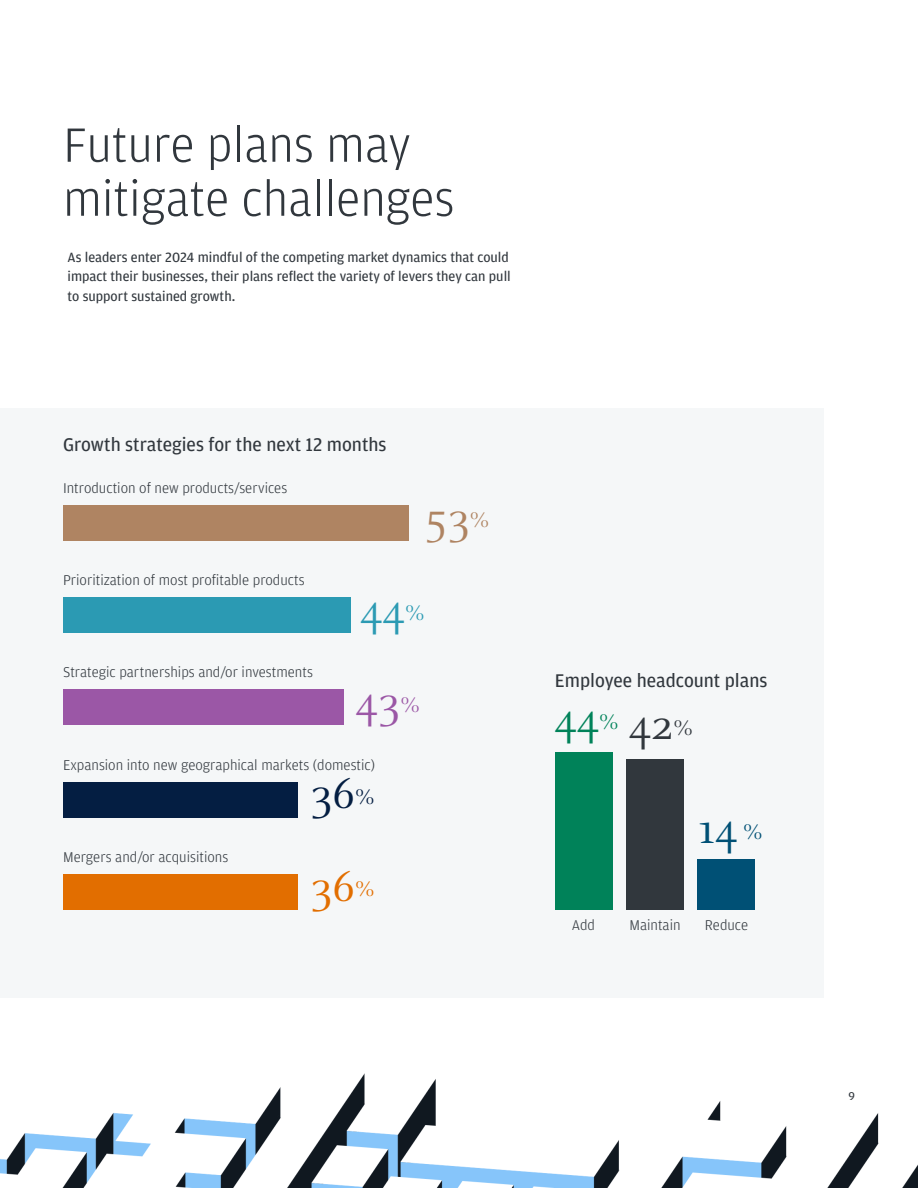
<style>
.page{position:relative;width:918px;height:1188px;background:#fff}
.page>*{position:absolute;margin:0;border:0;box-sizing:border-box;transform-origin:0 0}
.t1{font:300 51px/54px "Amplitude";color:#31373d}
.t2{font:46.5px "Celeste OT";color:#008259}
.t3{font:46.5px "Celeste OT";color:#af8462}
.t4{font:46.5px "Celeste OT";color:#2b9ab3}
.t5{font:46.5px "Celeste OT";color:#9b57a6}
.t6{font:46.5px "Celeste OT";color:#041e42}
.t7{font:46.5px "Celeste OT";color:#e26e00}
.t8{font:46.5px "Celeste OT";color:#005075}
.t9{font:19.5px "Amplitude";color:#31373d}
.t10{font:300 15px "Amplitude";color:#31373d}
.t11{font:14.25px/19.5px "Amplitude";color:#31373d}
.t12{font:12px "Amplitude";color:#31373d}
.s1{font-size:23.25px}
.s2{color:#31373d}
.s3{font-size:23.25px;color:#31373d}
</style>
<div class="page">
<div style="left:0;top:408px;width:824px;height:589px;background:#f5f7f8"></div>
<div style="left:63px;top:505px;width:346px;height:35px;background:#af8462"></div>
<div style="left:63px;top:598px;width:287px;height:35px;background:#2b9ab3"></div>
<div style="left:63px;top:690px;width:281px;height:35px;background:#9b57a6"></div>
<div style="left:63px;top:782px;width:235px;height:35px;background:#041e42"></div>
<div style="left:63px;top:874px;width:235px;height:35px;background:#e26e00"></div>
<div style="left:555px;top:753px;width:58px;height:157px;background:#008259"></div>
<div style="left:626px;top:760px;width:58px;height:150px;background:#31373d"></div>
<div style="left:697px;top:860px;width:58px;height:50px;background:#005075"></div>
<img style="left:0;top:1073px;width:918px;height:115px">
<h2 class="t1" style="left:63px;top:118px;width:393px">Future plans may mitigate challenges</h2>
<p class="t11" style="left:68px;top:248px;width:445px">As leaders enter 2024 mindful of the competing market dynamics that could impact their businesses, their plans reflect the variety of levers they can pull to support sustained growth.</p>
<p class="t9" style="left:63px;top:434px;width:325px">Growth strategies for the next 12 months</p>
<p class="t10" style="left:63px;top:480px;width:226px">Introduction of new products/services</p>
<p class="t10" style="left:63px;top:572px;width:243px">Prioritization of most profitable products</p>
<p class="t3" style="left:425px;top:492px;width:67px">53<span class="s1">%</span></p>
<p class="t10" style="left:63px;top:664px;width:251px">Strategic partnerships and/or investments</p>
<p class="t4" style="left:360px;top:584px;width:67px">44<span class="s1">%</span></p>
<p class="t5" style="left:355px;top:676px;width:67px">43<span class="s1">%</span></p>
<p class="t10" style="left:63px;top:756px;width:314px">Expansion into new geographical markets (domestic)</p>
<p class="t6" style="left:310px;top:768px;width:67px">36<span class="s1">%</span></p>
<p class="t10" style="left:63px;top:849px;width:167px">Mergers and/or acquisitions</p>
<p class="t7" style="left:310px;top:861px;width:67px">36<span class="s1">%</span></p>
<p class="t9" style="left:555px;top:670px;width:214px">Employee headcount plans</p>
<p class="t2" style="left:554px;top:693px;width:141px">44<span class="s1">%</span> <span class="s2">42</span><span class="s3">%</span></p>
<p class="t8" style="left:698px;top:803px;width:67px">14 <span class="s1">%</span></p>
<p class="t10" style="left:572px;top:916px;width:25px">Add</p>
<p class="t10" style="left:629px;top:916px;width:53px">Maintain</p>
<p class="t10" style="left:705px;top:916px;width:45px">Reduce</p>
<p class="t12" style="left:848px;top:1089px;width:8px">9</p>
</div>
